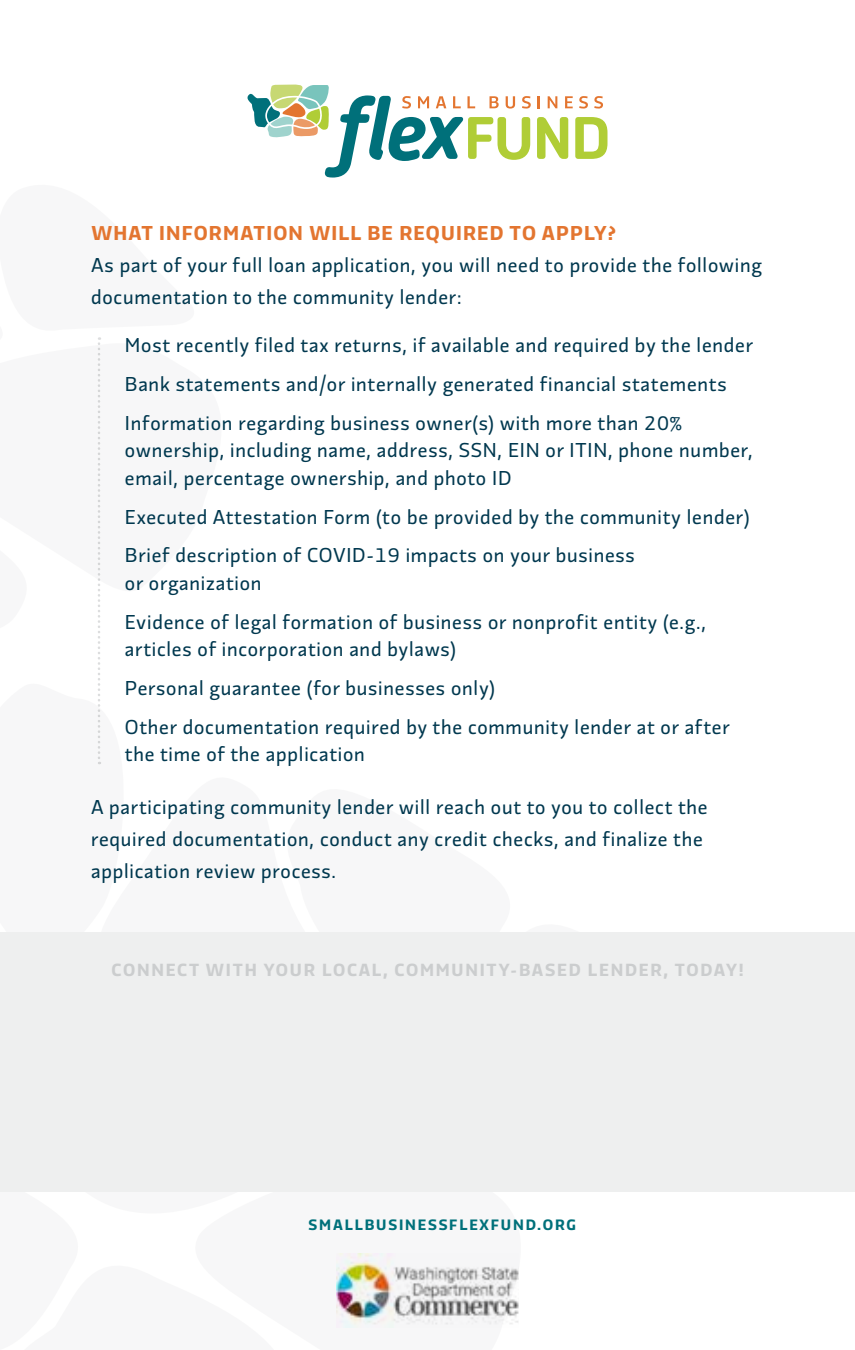
<style>
.page{position:relative;width:855px;height:1350px;background:#fff}
.page>*{position:absolute;margin:0;border:0;box-sizing:border-box;transform-origin:0 0}
.t1{font:20px/38.8px "Divenire";letter-spacing:.04em;color:#00384f}
.t2{font:700 20px "Divenire";letter-spacing:.06em;color:#e37530}
.t3{font:700 17.5px "Divenire";letter-spacing:.1em;color:#cbcdce}
.t4{font:700 15px "Divenire";letter-spacing:.12em;color:#00707a}
</style>
<div class="page">
<div style="left:0;top:932px;width:855px;height:260px;background:#eeefef"></div>
<svg style="left:538px;top:96px;width:2px;height:12px"></svg>
<svg style="left:548px;top:96px;width:9px;height:12px"></svg>
<svg style="left:565px;top:96px;width:8px;height:12px"></svg>
<svg style="left:579px;top:96px;width:9px;height:13px"></svg>
<svg style="left:594px;top:96px;width:9px;height:13px"></svg>
<svg style="left:537px;top:117px;width:31px;height:42px"></svg>
<svg style="left:575px;top:117px;width:33px;height:42px"></svg>
<svg style="left:97px;top:84px;width:434px;height:1244px"></svg>
<p class="t2" style="left:91px;top:218px;width:526px">WHAT INFORMATION WILL BE REQUIRED TO APPLY?</p>
<p class="t1" style="left:91px;top:248px;width:672px;line-height:31.8px">As part of your full loan application, you will need to provide the following documentation to the community lender:</p>
<p class="t1" style="left:125px;top:325px;width:630px">Most recently filed tax returns, if available and required by the lender<br>Bank statements and/or internally generated financial statements<br>Information regarding business owner(s) with more than 20%</p>
<p class="t1" style="left:125px;top:436px;width:629px;line-height:27.5px">ownership, including name, address, SSN, EIN or ITIN, phone number, email, percentage ownership, and photo ID</p>
<p class="t1" style="left:125px;top:496px;width:626px">Executed Attestation Form (to be provided by the community lender)<br>Brief description of COVID-19 impacts on your business</p>
<p class="t1" style="left:125px;top:563px;width:582px">or organization<br>Evidence of legal formation of business or nonprofit entity (e.g.,</p>
<p class="t1" style="left:125px;top:629px;width:606px">articles of incorporation and bylaws)<br>Personal guarantee (for businesses only)<br>Other documentation required by the community lender at or after</p>
<p class="t1" style="left:125px;top:734px;width:241px">the time of the application</p>
<p class="t1" style="left:91px;top:790px;width:618px;line-height:31.8px">A participating community lender will reach out to you to collect the required documentation, conduct any credit checks, and finalize the application review process.</p>
<p class="t3" style="left:112px;top:957px;width:634px">CONNECT WITH YOUR LOCAL, COMMUNITY-BASED LENDER, TODAY!</p>
<p class="t4" style="left:309px;top:1213px;width:269px">SMALLBUSINESSFLEXFUND.ORG</p>
</div>
